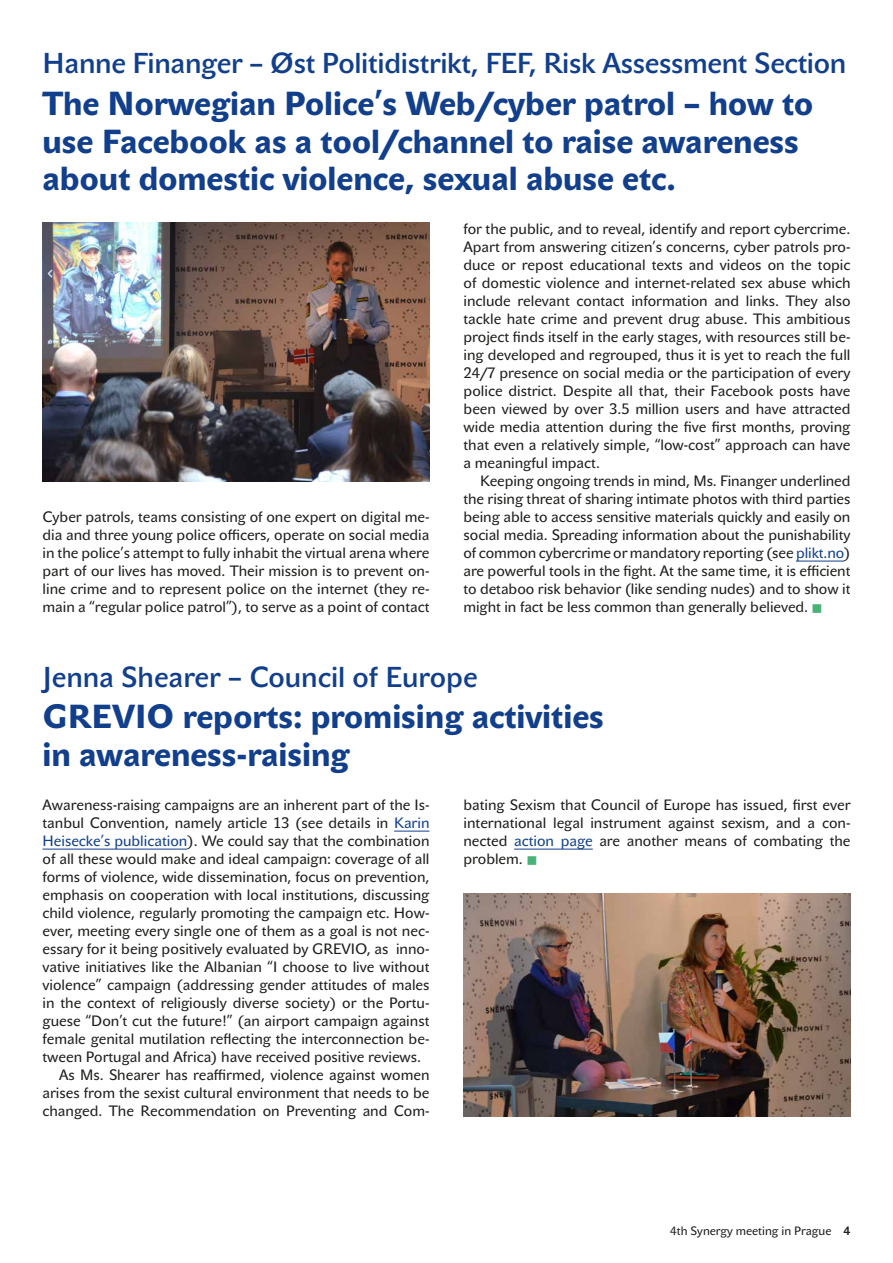
<style>
.page{position:relative;width:893px;height:1263px;background:#fff}
.page>*{position:absolute;margin:0;border:0;box-sizing:border-box;transform-origin:0 0}
.t1{font:33px/37.5px "John Sans Heavy Pro";color:#123f8c}
.t2{font:28.5px "John Sans Medium Pro";letter-spacing:-.01em;color:#123f8c}
.t3{font:14.85px/18px "John Sans Text Pro";color:#1d1d1b;text-align:justify}
.t4{font:12px "John Sans Text Pro";color:#1d1d1b}
.s1{color:#123f8c}
.s2{color:#49b277}
.s3{font-weight:700}
</style>
<div class="page">
<hr style="left:796px;top:561px;width:48px;height:1px;background:#123f8c">
<hr style="left:394px;top:831px;width:35px;height:1px;background:#123f8c">
<hr style="left:43px;top:849px;width:144px;height:1px;background:#123f8c">
<hr style="left:514px;top:849px;width:79px;height:1px;background:#123f8c">
<img style="left:43px;top:223px;width:386px;height:259px">
<img style="left:463px;top:894px;width:387px;height:222px">
<h2 class="t2" style="left:43px;top:47px;width:805px">Hanne Finanger – Øst Politidistrikt, FEF, Risk Assessment Section</h2>
<h1 class="t1" style="left:43px;top:85px;width:772px">The Norwegian Police’s Web/cyber patrol – how to use Facebook as a tool/channel to raise awareness about domestic violence, sexual abuse etc.</h1>
<p class="t3" style="left:43px;top:508px;width:388px">Cyber patrols, teams consisting of one expert on digital me&shy;dia and three young police officers, operate on social media in the police’s attempt to fully inhabit the virtual arena where part of our lives has moved. Their mission is to prevent on&shy;line crime and to represent police on the internet (they re&shy;main a “regular police patrol”), to serve as a point of contact</p>
<p class="t3" style="left:463px;top:220px;width:388px">for the public, and to reveal, identify and report cybercrime.<br>Apart from answering citizen’s concerns, cyber patrols pro&shy;duce or repost educational texts and videos on the topic of domestic violence and internet-related sex abuse which include relevant contact information and links. They also tackle hate crime and prevent drug abuse. This ambitious project finds itself in the early stages, with resources still be&shy;ing developed and regrouped, thus it is yet to reach the full 24/7 presence on social media or the participation of every police district. Despite all that, their Facebook posts have been viewed by over 3.5 million users and have attracted wide media attention during the five first months, proving that even a relatively simple, “low-cost” approach can have a meaningful impact.</p>
<p class="t3" style="left:463px;top:472px;width:388px;text-indent:16px">Keeping ongoing trends in mind, Ms. Finanger underlined the rising threat of sharing intimate photos with third parties being able to access sensitive materials quickly and easily on social media. Spreading information about the punishability of common cybercrime or mandatory reporting (see <span class="s1">plikt.no</span>) are powerful tools in the fight. At the same time, it is efficient to detaboo risk behavior (like sending nudes) and to show it might in fact be less common than generally believed. <span class="s2">■</span></p>
<h2 class="t2" style="left:43px;top:660px;width:437px">Jenna Shearer – Council of Europe</h2>
<h1 class="t1" style="left:43px;top:698px;width:563px">GREVIO reports: promising activities in awareness-raising</h1>
<p class="t3" style="left:463px;top:796px;width:388px">bating Sexism that Council of Europe has issued, first ever international legal instrument against sexism, and a con&shy;nected <span class="s1">action page</span> are another means of combating the problem. <span class="s2">■</span></p>
<p class="t3" style="left:43px;top:796px;width:388px">Awareness-raising campaigns are an inherent part of the Is-</p>
<p class="t3" style="left:43px;top:814px;width:388px">tanbul Convention, namely article 13 (see details in <span class="s1">Karin</span></p>
<p class="t3" style="left:43px;top:832px;width:388px"><span class="s1">Heisecke’s publication</span>). We could say that the combination</p>
<p class="t3" style="left:43px;top:850px;width:388px">of all these would make and ideal campaign: coverage of all</p>
<p class="t3" style="left:43px;top:868px;width:388px">forms of violence, wide dissemination, focus on prevention,</p>
<p class="t3" style="left:43px;top:886px;width:388px">emphasis on cooperation with local institutions, discussing</p>
<p class="t3" style="left:43px;top:904px;width:388px">child violence, regularly promoting the campaign etc. How-</p>
<p class="t3" style="left:43px;top:922px;width:388px">ever, meeting every single one of them as a goal is not nec-</p>
<p class="t3" style="left:43px;top:940px;width:388px">essary for it being positively evaluated by GREVIO, as inno-</p>
<p class="t3" style="left:43px;top:958px;width:388px">vative initiatives like the Albanian “I choose to live without</p>
<p class="t3" style="left:43px;top:976px;width:388px">violence” campaign (addressing gender attitudes of males</p>
<p class="t3" style="left:43px;top:994px;width:388px">in the context of religiously diverse society) or the Portu-</p>
<p class="t3" style="left:43px;top:1012px;width:388px">guese “Don’t cut the future!” (an airport campaign against</p>
<p class="t3" style="left:43px;top:1030px;width:388px">female genital mutilation reflecting the interconnection be-</p>
<p class="t3" style="left:43px;top:1048px;width:380px">tween Portugal and Africa) have received positive reviews.</p>
<p class="t3" style="left:59px;top:1066px;width:372px">As Ms. Shearer has reaffirmed, violence against women</p>
<p class="t3" style="left:43px;top:1084px;width:388px">arises from the sexist cultural environment that needs to be</p>
<p class="t3" style="left:43px;top:1102px;width:388px">changed. The Recommendation on Preventing and Com-</p>
<p class="t4" style="left:670px;top:1223px;width:182px">4th Synergy meeting in Prague <span class="s3">4</span></p>
</div>
